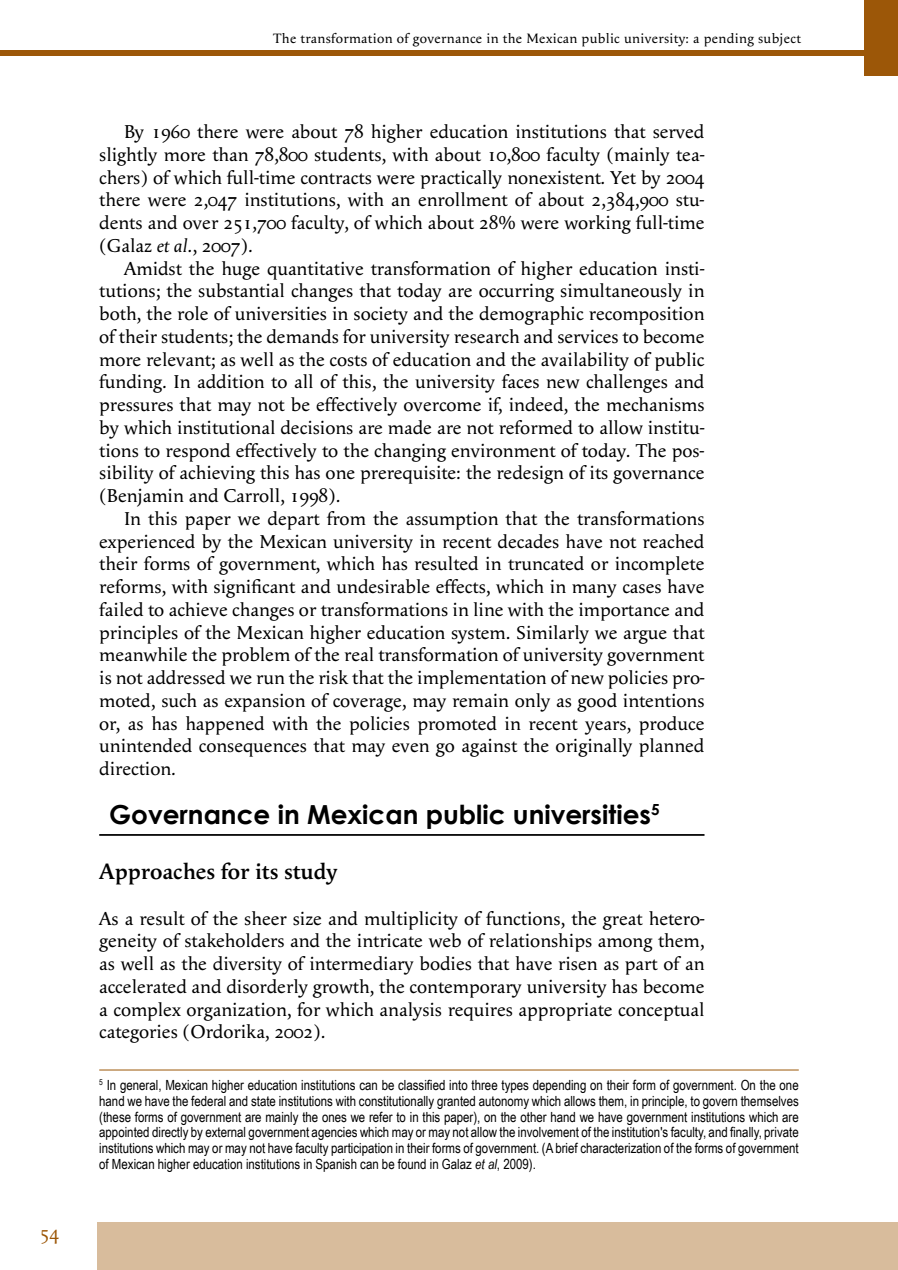
<style>
.page{position:relative;width:898px;height:1270px;background:#fff}
.page>*{position:absolute;margin:0;border:0;box-sizing:border-box;transform-origin:0 0}
.t1{font:700 26.25px "Century Gothic";color:#000}
.t2{font:600 22.75px "Apolline";color:#000}
.t3{font:19.25px/22.8px "Apolline";color:#000;text-align:justify}
.t4{font:19.25px "Apolline";color:#9c5708}
.t5{font:14px/15.8px "Arial Narrow";color:#000;text-align:justify}
.t6{font:14px "Apolline";letter-spacing:.025em;color:#000}
.s1{font-style:italic}
</style>
<div class="page">
<div style="left:864px;top:0;width:34px;height:75px;background:#9c5708"></div>
<hr style="left:99px;top:834px;width:605px;height:2px;background:#000">
<hr style="left:99px;top:1070px;width:700px;height:1px;background:#9c5708">
<div style="left:97px;top:1222px;width:801px;height:48px;background:#d8bc9c"></div>
<div style="left:0;top:51px;width:866px;height:5px;background:#9c5708"></div>
<p class="t4" style="left:40px;top:1221px;width:21px">54</p>
<p class="t6" style="left:273px;top:30px;width:529px">The transformation of governance in the Mexican public university: a pending subject</p>
<p class="t3" style="left:99px;top:120px;width:607px;text-indent:25px">By 1960 there were about 78 higher education institutions that served slightly more than 78,800 students, with about 10,800 faculty (mainly tea&shy;chers) of which full-time contracts were practically nonexistent. Yet by 2004 there were 2,047 institutions, with an enrollment of about 2,384,900 stu&shy;dents and over 251,700 faculty, of which about 28% were working full-time (Galaz <span class="s1">et al</span>., 2007).</p>
<p class="t3" style="left:99px;top:257px;width:607px;text-indent:25px">Amidst the huge quantitative transformation of higher education insti&shy;tutions; the substantial changes that today are occurring simultaneously in both, the role of universities in society and the demographic recomposition of their students; the demands for university research and services to become more relevant; as well as the costs of education and the availability of public funding. In addition to all of this, the university faces new challenges and pressures that may not be effectively overcome if, indeed, the mechanisms by which institutional decisions are made are not reformed to allow institu&shy;tions to respond effectively to the changing environment of today. The pos&shy;sibility of achieving this has one prerequisite: the redesign of its governance (Benjamin and Carroll, 1998).</p>
<p class="t3" style="left:99px;top:507px;width:607px;text-indent:25px">In this paper we depart from the assumption that the transformations experienced by the Mexican university in recent decades have not reached their forms of government, which has resulted in truncated or incomplete reforms, with significant and undesirable effects, which in many cases have failed to achieve changes or transformations in line with the importance and principles of the Mexican higher education system. Similarly we argue that meanwhile the problem of the real transformation of university government is not addressed we run the risk that the implementation of new policies pro&shy;moted, such as expansion of coverage, may remain only as good intentions or, as has happened with the policies promoted in recent years, produce unintended consequences that may even go against the originally planned direction.</p>
<h1 class="t1" style="left:109px;top:798px;width:552px">Governance in Mexican public universities<sup>5</sup></h1>
<p class="t2" style="left:99px;top:858px;width:240px">Approaches for its study</p>
<p class="t3" style="left:99px;top:907px;width:607px">As a result of the sheer size and multiplicity of functions, the great hetero&shy;geneity of stakeholders and the intricate web of relationships among them, as well as the diversity of intermediary bodies that have risen as part of an accelerated and disorderly growth, the contemporary university has become a complex organization, for which analysis requires appropriate conceptual categories (Ordorika, 2002).</p>
<p class="t5" style="left:99px;top:1077px;width:701px"><sup>5</sup> In general, Mexican higher education institutions can be classified into three types depending on their form of government. On the one hand we have the federal and state institutions with constitutionally granted autonomy which allows them, in principle, to govern themselves (these forms of government are mainly the ones we refer to in this paper), on the other hand we have government institutions which are appointed directly by external government agencies which may or may not allow the involvement of the institution's faculty, and finally, private institutions which may or may not have faculty participation in their forms of government. (A brief characterization of the forms of government of Mexican higher education institutions in Spanish can be found in Galaz <span class="s1">et al</span>, 2009).</p>
</div>
